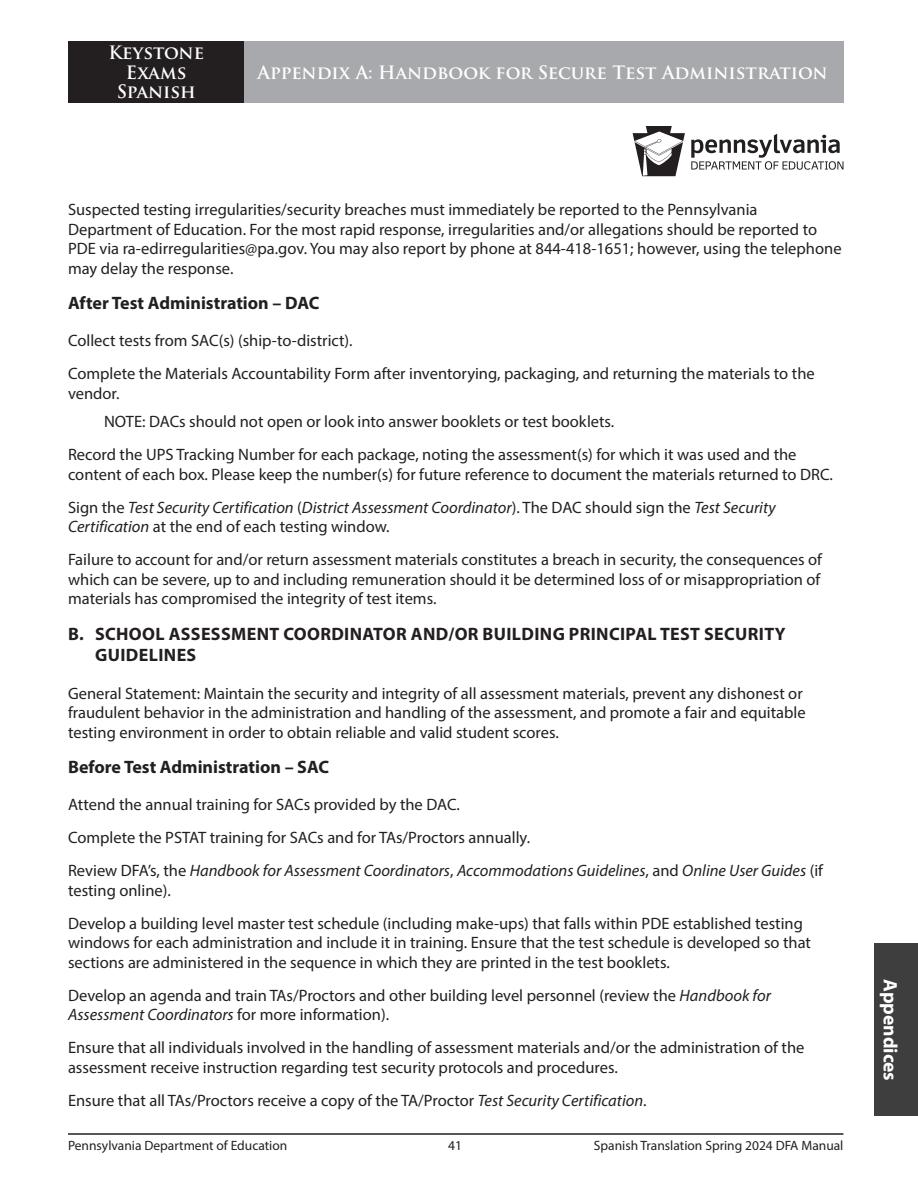
<style>
.page{position:relative;width:918px;height:1188px;background:#fff}
.page>*{position:absolute;margin:0;border:0;box-sizing:border-box;transform-origin:0 0}
.t1{font:700 19.5px "Myriad Pro";color:#fff}
.HSTA_Hd2_CAPS{font:700 18px/21.6px "Myriad Pro";letter-spacing:.02em;color:#231f20}
.t2{font:700 18px/19.5px "Trajan Pro";color:#fff;text-align:center}
.HSTA_Hd2{font:700 18px "Myriad Pro";color:#231f20}
.HSTA_Body{font:16.5px/19.5px "Myriad Pro";color:#231f20}
.HSTA_Body-2{font:italic 16.5px/19.5px "Myriad Pro";color:#231f20}
.HSTA_Body_b0p6{font:16.5px/19.5px "Myriad Pro";color:#231f20}
.HSTA_Body_Ind{font:16.5px "Myriad Pro";color:#231f20}
.t3{font:13.5px "Myriad Pro";color:#231f20}
.s1{font-style:normal}
.s2{font-style:italic}
</style>
<div class="page">
<div style="left:68px;top:41px;width:176px;height:62px;background:#231f20"></div>
<hr style="left:68px;top:1133px;width:775px;height:2px;background:#231f20">
<div style="left:244px;top:41px;width:599px;height:62px;background:#a8a9ad"></div>
<div style="left:875px;top:944px;width:43px;height:172px;background:#3e3e3f"></div>
<svg style="left:691px;top:134px;width:152px;height:36px"></svg>
<svg style="left:633px;top:126px;width:52px;height:50px"></svg>
<p class="t2" style="left:108px;top:43px;width:97px">Keystone<br>Exams<br>Spanish</p>
<p class="t2" style="left:258px;top:63px;width:572px">Appendix A: Handbook for Secure Test Administration</p>
<p class="HSTA_Body" style="left:68px;top:200px;width:775px">Suspected testing irregularities/security breaches must immediately be reported to the Pennsylvania Department of Education. For the most rapid response, irregularities and/or allegations should be reported to PDE via ra-edirregularities@pa.gov. You may also report by phone at 844-418-1651; however, using the telephone may delay the response.</p>
<h4 class="HSTA_Hd2" style="left:68px;top:291px;width:253px">After Test Administration – DAC</h4>
<p class="HSTA_Body" style="left:68px;top:331px;width:286px">Collect tests from SAC(s) (ship-to-district).</p>
<p class="HSTA_Body_b0p6" style="left:68px;top:364px;width:748px">Complete the Materials Accountability Form after inventorying, packaging, and returning the materials to the vendor.</p>
<p class="HSTA_Body_Ind" style="left:104px;top:412px;width:512px">NOTE: DACs should not open or look into answer booklets or test booklets.</p>
<p class="HSTA_Body" style="left:68px;top:445px;width:767px">Record the UPS Tracking Number for each package, noting the assessment(s) for which it was used and the content of each box. Please keep the number(s) for future reference to document the materials returned to DRC.</p>
<p class="HSTA_Body-2" style="left:68px;top:497px;width:709px"><span class="s1">Sign the</span> Test Security Certification <span class="s1">(</span>District Assessment Coordinator<span class="s1">). The DAC should sign the</span> Test Security<br>Certification <span class="s1">at the end of each testing window.</span></p>
<p class="HSTA_Body" style="left:68px;top:550px;width:756px;text-align:justify">Failure to account for and/or return assessment materials constitutes a breach in security, the consequences of which can be severe, up to and including remuneration should it be determined loss of or misappropriation of materials has compromised the integrity of test items.</p>
<h4 class="HSTA_Hd2_CAPS" style="left:95px;top:622px;width:692px;text-indent:-27px">B. SCHOOL ASSESSMENT COORDINATOR AND/OR BUILDING PRINCIPAL TEST SECURITY<br>GUIDELINES</h4>
<p class="HSTA_Body" style="left:68px;top:683px;width:739px">General Statement: Maintain the security and integrity of all assessment materials, prevent any dishonest or fraudulent behavior in the administration and handling of the assessment, and promote a fair and equitable testing environment in order to obtain reliable and valid student scores.</p>
<h4 class="HSTA_Hd2" style="left:68px;top:755px;width:263px">Before Test Administration – SAC</h4>
<p class="HSTA_Body" style="left:68px;top:795px;width:393px">Attend the annual training for SACs provided by the DAC.</p>
<p class="HSTA_Body" style="left:68px;top:828px;width:464px">Complete the PSTAT training for SACs and for TAs/Proctors annually.</p>
<p class="HSTA_Body-2" style="left:68px;top:861px;width:757px"><span class="s1">Review DFA’s, the</span> Handbook for Assessment Coordinators<span class="s1">,</span> Accommodations Guidelines<span class="s1">, and</span> Online User Guides <span class="s1">(if testing online).</span></p>
<p class="HSTA_Body" style="left:68px;top:913px;width:745px">Develop a building level master test schedule (including make-ups) that falls within PDE established testing windows for each administration and include it in training. Ensure that the test schedule is developed so that sections are administered in the sequence in which they are printed in the test booklets.</p>
<p class="HSTA_Body" style="left:68px;top:985px;width:705px">Develop an agenda and train TAs/Proctors and other building level personnel (review the <span class="s2">Handbook for<br>Assessment Coordinators</span> for more information).</p>
<p class="HSTA_Body" style="left:68px;top:1038px;width:738px">Ensure that all individuals involved in the handling of assessment materials and/or the administration of the assessment receive instruction regarding test security protocols and procedures.</p>
<p class="HSTA_Body" style="left:68px;top:1090px;width:580px">Ensure that all TAs/Proctors receive a copy of the TA/Proctor <span class="s2">Test Security Certification</span>.</p>
<p class="t3" style="left:68px;top:1137px;width:221px">Pennsylvania Department of Education</p>
<p class="t3" style="left:448px;top:1137px;width:15px">41</p>
<p class="t3" style="left:594px;top:1137px;width:251px">Spanish Translation Spring 2024 DFA Manual</p>
<p class="t1" style="left:903px;top:979px;width:104px;rotate:90deg">Appendices</p>
</div>
